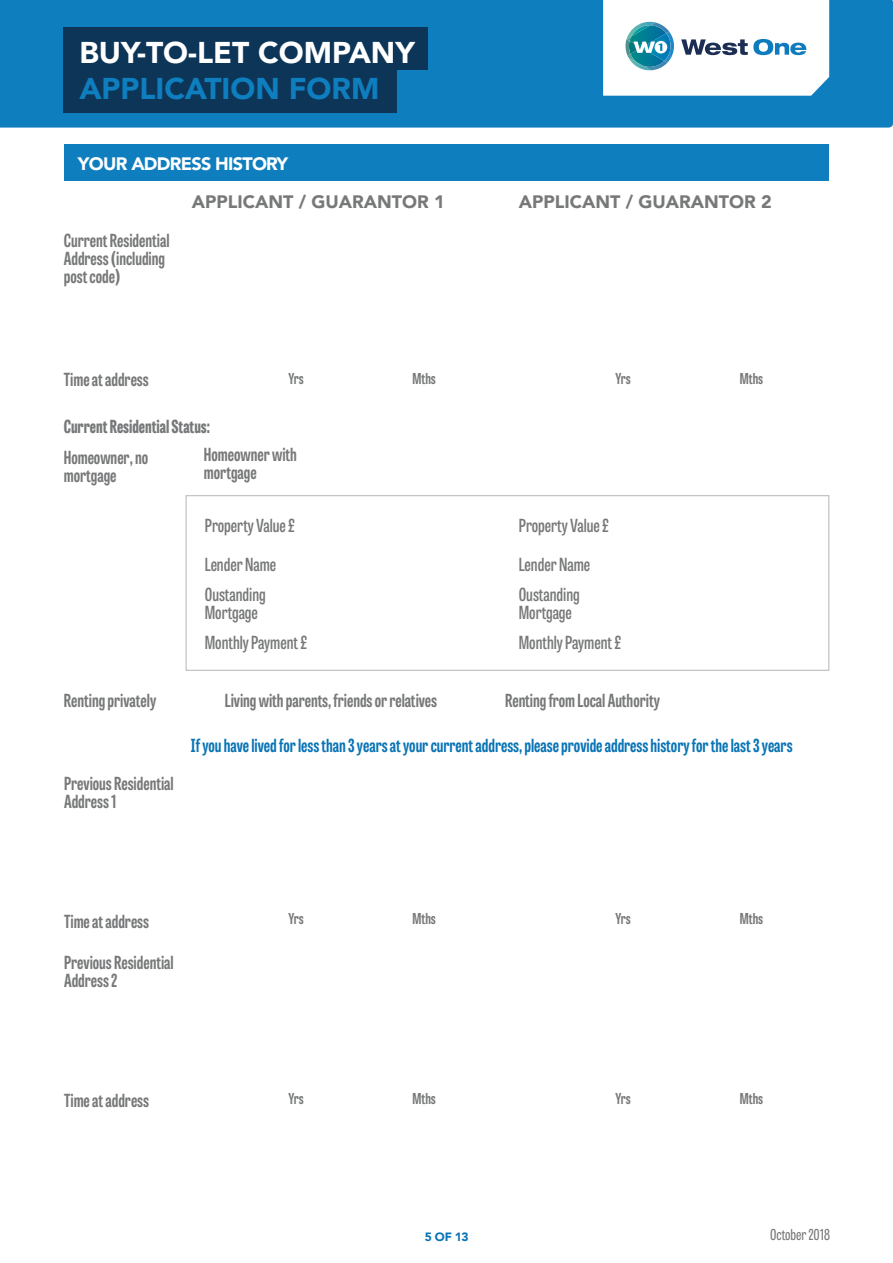
<style>
.page{position:relative;width:893px;height:1263px;background:#fff}
.page>*{position:absolute;margin:0;border:0;box-sizing:border-box;transform-origin:0 0}
.t1{font:900 30px "Avenir";color:#fff}
.t2{font:900 30px "Avenir";color:#0f7ebf}
.t3{font:700 18px/18px "Tablet Gothic Compressed";color:#777879}
.t4{font:600 18px/18px "Tablet Gothic Compressed";color:#777879}
.t5{font:700 18px "Tablet Gothic Compressed";color:#0a74b5}
.t6{font:900 18px "Avenir";color:#777879}
.t7{font:800 18px "Tablet Gothic Compressed";color:#777879}
.t8{font:900 18px "Avenir";letter-spacing:-.04em;color:#fff}
.t9{font:700 15px "Tablet Gothic Compressed";letter-spacing:-.005em;color:#777879}
.t10{font:15px "Tablet Gothic Compressed";color:#777879}
.t11{font:900 12px "Avenir";color:#0a74b5}
</style>
<div class="page">
<div style="left:0;top:0;width:893px;height:128px;background:#0f7ebf"></div>
<div style="left:64px;top:28px;width:364px;height:42px;background:#0c3558"></div>
<div style="left:64px;top:70px;width:333px;height:43px;background:#0c3558"></div>
<svg style="left:603px;top:0;width:226px;height:96px"></svg>
<div style="left:64px;top:144px;width:764px;height:37px;background:#0f7ebf"></div>
<div style="left:186px;top:495px;width:643px;height:176px;border:1px solid #b5b5b7"></div>
<h1 class="t1" style="left:79px;top:26px;width:337px">BUY-TO-LET COMPANY</h1>
<h1 class="t2" style="left:79px;top:62px;width:301px">APPLICATION FORM</h1>
<p class="t8" style="left:78px;top:148px;width:212px">YOUR ADDRESS HISTORY</p>
<p class="t6" style="left:192px;top:186px;width:254px">APPLICANT / GUARANTOR 1</p>
<p class="t3" style="left:64px;top:231px;width:107px">Current Residential<br>Address (including post code)</p>
<p class="t3" style="left:64px;top:370px;width:86px">Time at address</p>
<p class="t9" style="left:288px;top:368px;width:17px">Yrs</p>
<p class="t9" style="left:413px;top:368px;width:25px">Mths</p>
<p class="t7" style="left:64px;top:414px;width:148px">Current Residential Status:</p>
<p class="t6" style="left:519px;top:186px;width:254px">APPLICANT / GUARANTOR 2</p>
<p class="t9" style="left:616px;top:368px;width:17px">Yrs</p>
<p class="t9" style="left:740px;top:368px;width:25px">Mths</p>
<p class="t3" style="left:64px;top:448px;width:86px">Homeowner, no mortgage</p>
<p class="t3" style="left:204px;top:445px;width:95px">Homeowner with mortgage</p>
<p class="t4" style="left:205px;top:516px;width:92px">Property Value £</p>
<p class="t4" style="left:519px;top:516px;width:92px">Property Value £</p>
<p class="t4" style="left:205px;top:555px;width:73px">Lender Name</p>
<p class="t4" style="left:519px;top:555px;width:73px">Lender Name</p>
<p class="t4" style="left:205px;top:585px;width:62px">Oustanding<br>Mortgage</p>
<p class="t4" style="left:519px;top:585px;width:62px">Oustanding<br>Mortgage</p>
<p class="t4" style="left:205px;top:632px;width:104px">Monthly Payment £</p>
<p class="t4" style="left:519px;top:632px;width:104px">Monthly Payment £</p>
<p class="t3" style="left:64px;top:691px;width:94px">Renting privately</p>
<p class="t3" style="left:225px;top:691px;width:214px">Living with parents, friends or relatives</p>
<p class="t3" style="left:505px;top:691px;width:156px">Renting from Local Authority</p>
<p class="t3" style="left:64px;top:774px;width:111px">Previous Residential<br>Address 1</p>
<p class="t5" style="left:191px;top:733px;width:603px">If you have lived for less than 3 years at your current address, please provide address history for the last 3 years</p>
<p class="t3" style="left:64px;top:911px;width:86px">Time at address</p>
<p class="t9" style="left:288px;top:908px;width:17px">Yrs</p>
<p class="t9" style="left:413px;top:908px;width:25px">Mths</p>
<p class="t9" style="left:616px;top:908px;width:17px">Yrs</p>
<p class="t9" style="left:740px;top:908px;width:25px">Mths</p>
<p class="t3" style="left:64px;top:953px;width:111px">Previous Residential<br>Address 2</p>
<p class="t3" style="left:64px;top:1091px;width:86px">Time at address</p>
<p class="t9" style="left:288px;top:1088px;width:17px">Yrs</p>
<p class="t9" style="left:413px;top:1088px;width:25px">Mths</p>
<p class="t9" style="left:616px;top:1088px;width:17px">Yrs</p>
<p class="t9" style="left:740px;top:1088px;width:25px">Mths</p>
<p class="t11" style="left:425px;top:1227px;width:45px">5 OF 13</p>
<p class="t10" style="left:770px;top:1224px;width:62px">October 2018</p>
</div>
